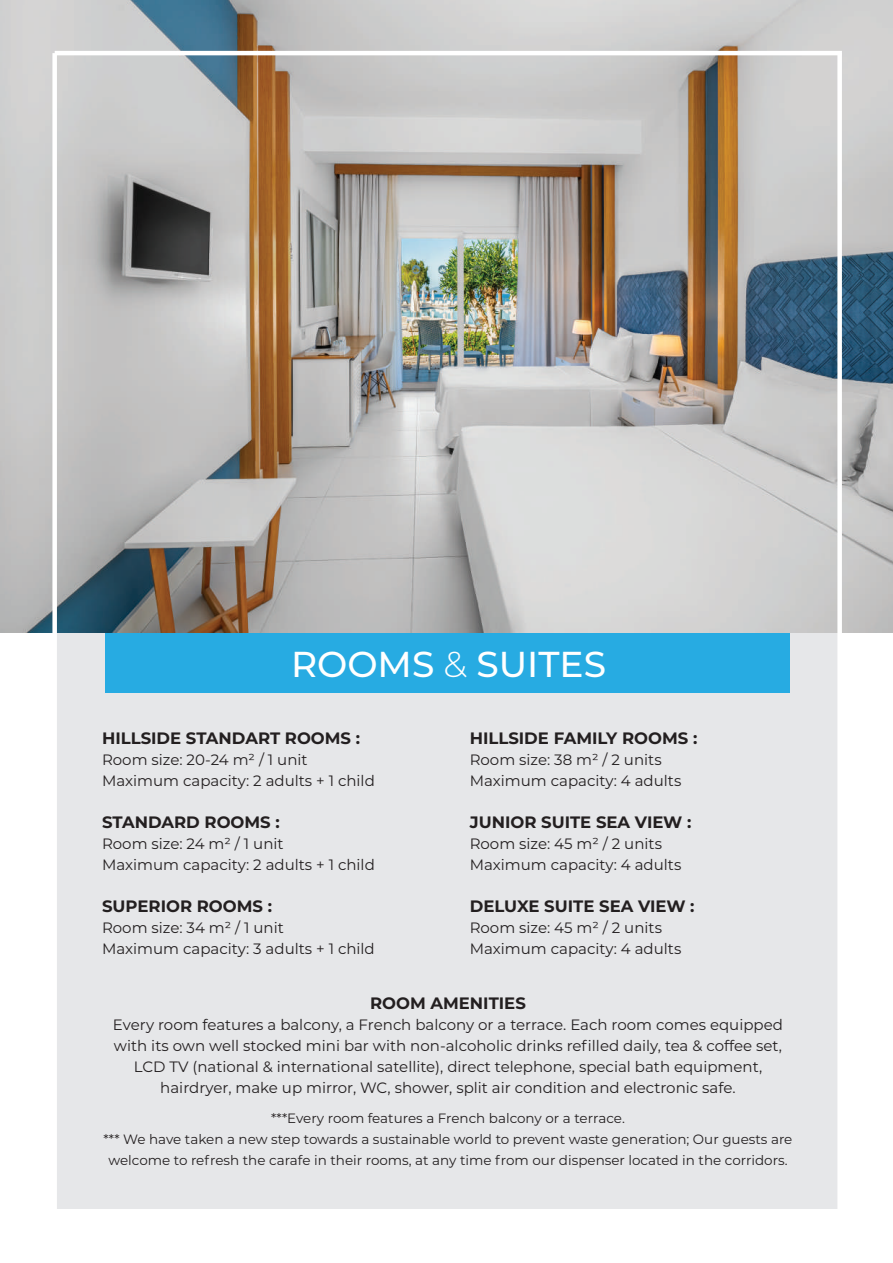
<style>
.page{position:relative;width:893px;height:1263px;background:#fff}
.page>*{position:absolute;margin:0;border:0;box-sizing:border-box;transform-origin:0 0}
.t1{font:500 36px "Montserrat";color:#fff}
.t2{font:700 16.5px "Montserrat";color:#231f20}
.t3{font:15px/21px "Montserrat";color:#231f20}
.t4{font:13.5px/21px "Montserrat";color:#231f20;text-align:center}
.s1{font-weight:300}
</style>
<div class="page">
<div style="left:57px;top:449px;width:782px;height:760px;background:#e6e7e9"></div>
<div style="left:105px;top:631px;width:684px;height:62px;background:#27abe2"></div>
<img style="left:0;top:0;width:893px;height:632px">
<div style="left:52px;top:53px;width:5px;height:1169px;background:#fff"></div>
<hr style="left:55px;top:51px;width:787px;height:4px;background:#fff">
<div style="left:837px;top:53px;width:5px;height:1169px;background:#fff"></div>
<h1 class="t1" style="left:291px;top:639px;width:317px">ROOMS <span class="s1">&amp;</span> SUITES</h1>
<p class="t2" style="left:102px;top:726px;width:260px">HILLSIDE STANDART ROOMS :</p>
<p class="t3" style="left:102px;top:749px;width:274px">Room size: 20-24 m² / 1 unit<br>Maximum capacity: 2 adults + 1 child</p>
<p class="t2" style="left:102px;top:810px;width:179px">STANDARD ROOMS :</p>
<p class="t3" style="left:102px;top:833px;width:274px">Room size: 24 m² / 1 unit<br>Maximum capacity: 2 adults + 1 child</p>
<p class="t2" style="left:102px;top:894px;width:172px">SUPERIOR ROOMS :</p>
<p class="t3" style="left:102px;top:917px;width:274px">Room size: 34 m² / 1 unit<br>Maximum capacity: 3 adults + 1 child</p>
<p class="t2" style="left:370px;top:991px;width:157px">ROOM AMENITIES</p>
<p class="t3" style="left:113px;top:1013px;width:671px;text-align:center">Every room features a balcony, a French balcony or a terrace. Each room comes equipped with its own well stocked mini bar with non-alcoholic drinks refilled daily, tea &amp; coffee set, LCD TV (national &amp; international satellite), direct telephone, special bath equipment, hairdryer, make up mirror, WC, shower, split air condition and electronic safe.</p>
<p class="t4" style="left:103px;top:1107px;width:690px">***Every room features a French balcony or a terrace.<br>*** We have taken a new step towards a sustainable world to prevent waste generation; Our guests are welcome to refresh the carafe in their rooms, at any time from our dispenser located in the corridors.</p>
<p class="t2" style="left:470px;top:726px;width:229px">HILLSIDE FAMILY ROOMS :</p>
<p class="t3" style="left:470px;top:749px;width:213px">Room size: 38 m² / 2 units<br>Maximum capacity: 4 adults</p>
<p class="t2" style="left:470px;top:810px;width:223px">JUNIOR SUITE SEA VIEW :</p>
<p class="t3" style="left:470px;top:833px;width:213px">Room size: 45 m² / 2 units<br>Maximum capacity: 4 adults</p>
<p class="t2" style="left:470px;top:894px;width:226px">DELUXE SUITE SEA VIEW :</p>
<p class="t3" style="left:470px;top:917px;width:213px">Room size: 45 m² / 2 units<br>Maximum capacity: 4 adults</p>
</div>
